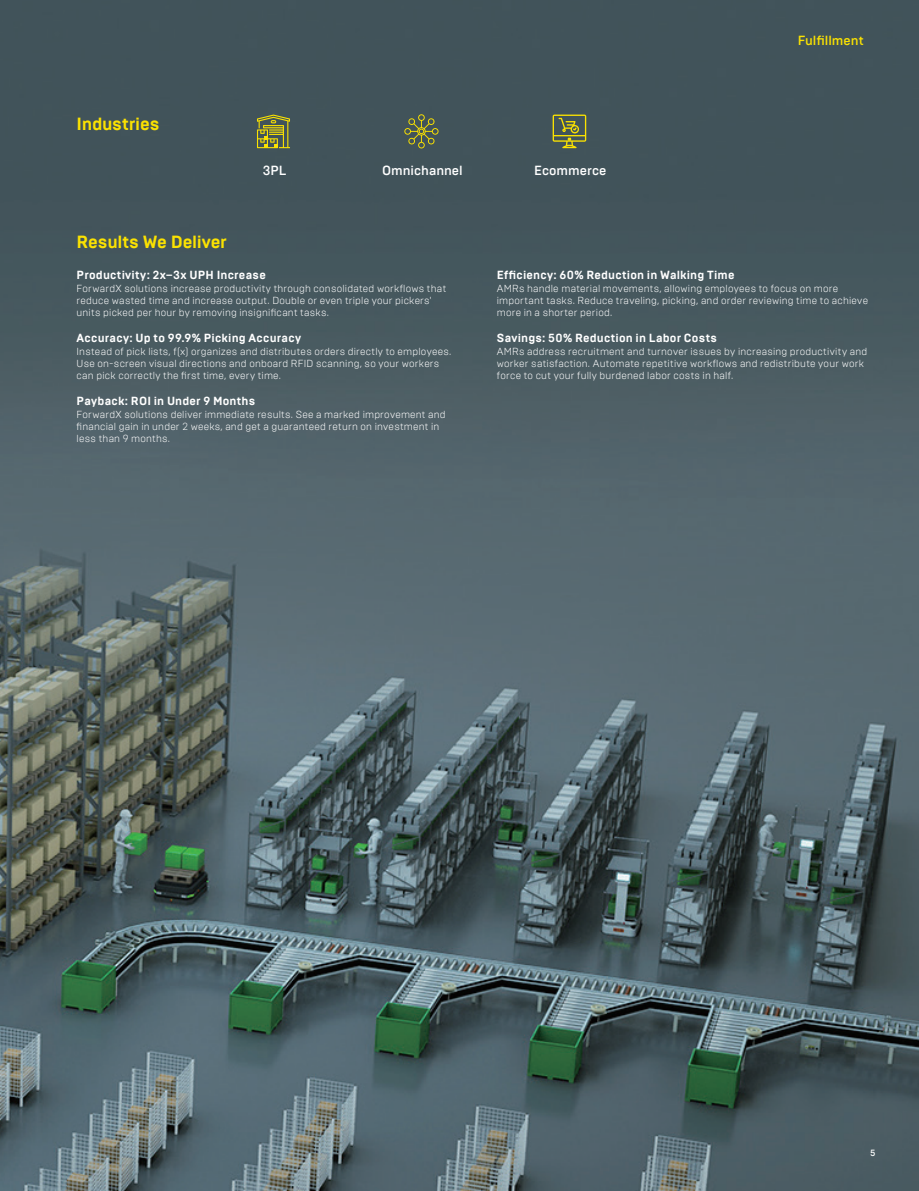
<style>
.page{position:relative;width:919px;height:1191px;background:#fff}
.page>*{position:absolute;margin:0;border:0;box-sizing:border-box;transform-origin:0 0}
.t1{font:700 17.55px "Brutal Type";letter-spacing:-.015em;color:#fbe201}
.t2{font:500 13.2px "Brutal Type";color:#fff}
.t3{font:500 13.2px "Brutal Type";letter-spacing:-.005em;color:#fbe201}
.t4{font:700 11.7px "Brutal Type";letter-spacing:.015em;color:#fff}
.t5{font:300 10.2px/12.3px "Brutal Type";letter-spacing:.02em;color:#fff}
.t6{font:500 9px "Brutal Type";color:#fff}
</style>
<div class="page">
<img style="left:0;top:0;width:918px;height:1191px">
<svg style="left:552px;top:115px;width:34px;height:33px"></svg>
<svg style="left:257px;top:115px;width:33px;height:33px"></svg>
<svg style="left:404px;top:114px;width:34px;height:34px"></svg>
<h1 class="t1" style="left:77px;top:113px;width:84px">Industries</h1>
<p class="t2" style="left:263px;top:162px;width:25px">3PL</p>
<p class="t2" style="left:382px;top:162px;width:82px">Omnichannel</p>
<p class="t2" style="left:534px;top:162px;width:74px">Ecommerce</p>
<p class="t3" style="left:797px;top:33px;width:67px">Fulfillment</p>
<h1 class="t1" style="left:77px;top:231px;width:152px">Results We Deliver</h1>
<p class="t4" style="left:77px;top:268px;width:191px">Productivity: 2x–3x UPH Increase</p>
<p class="t5" style="left:77px;top:282px;width:371px">ForwardX solutions increase productivity through consolidated workflows that reduce wasted time and increase output. Double or even triple your pickers' units picked per hour by removing insignificant tasks.</p>
<p class="t4" style="left:77px;top:331px;width:226px">Accuracy: Up to 99.9% Picking Accuracy</p>
<p class="t5" style="left:77px;top:345px;width:376px">Instead of pick lists, f(x) organizes and distributes orders directly to employees.<br>Use on-screen visual directions and onboard RFID scanning, so your workers can pick correctly the first time, every time.</p>
<p class="t4" style="left:77px;top:394px;width:180px">Payback: ROI in Under 9 Months</p>
<p class="t5" style="left:77px;top:408px;width:370px">ForwardX solutions deliver immediate results. See a marked improvement and financial gain in under 2 weeks, and get a guaranteed return on investment in less than 9 months.</p>
<p class="t4" style="left:496px;top:268px;width:239px">Efficiency: 60% Reduction in Walking Time</p>
<p class="t5" style="left:496px;top:282px;width:373px">AMRs handle material movements, allowing employees to focus on more important tasks. Reduce traveling, picking, and order reviewing time to achieve more in a shorter period.</p>
<p class="t4" style="left:496px;top:331px;width:222px">Savings: 50% Reduction in Labor Costs</p>
<p class="t5" style="left:496px;top:345px;width:372px">AMRs address recruitment and turnover issues by increasing productivity and worker satisfaction. Automate repetitive workflows and redistribute your work force to cut your fully burdened labor costs in half.</p>
<p class="t6" style="left:870px;top:1147px;width:7px">5</p>
</div>
